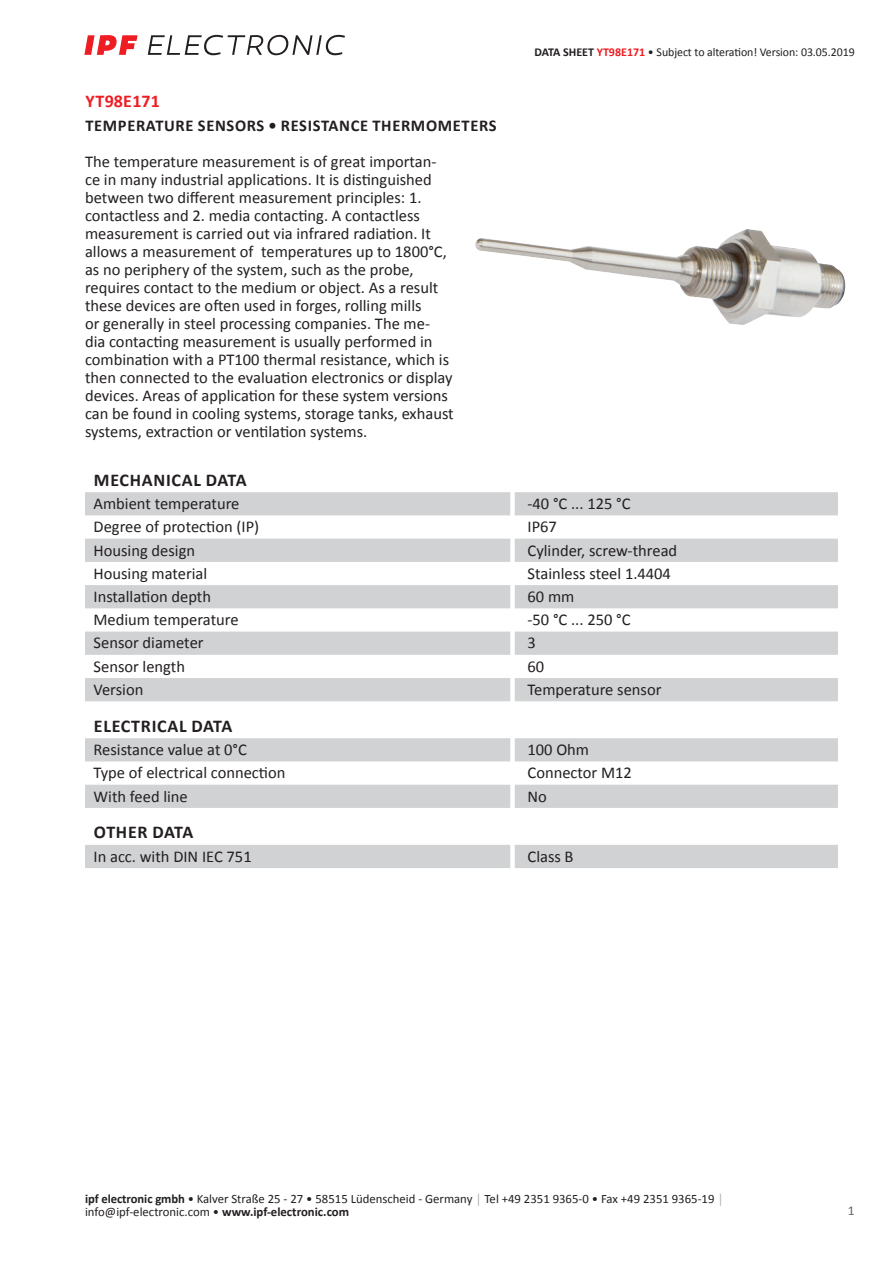
<style>
.page{position:relative;width:893px;height:1263px;background:#fff}
.page>*{position:absolute;margin:0;border:0;box-sizing:border-box;transform-origin:0 0}
.t1{font:700 18px "Calibri";letter-spacing:.04em;color:#231f20}
.t2{font:700 18px "Calibri";letter-spacing:.015em;color:#231f20}
.t3{font:700 18px "Calibri";letter-spacing:.02em;color:#ee1d23}
.t4{font:16.5px/18px "Calibri";color:#231f20}
.t5{font:700 16.5px "Calibri";letter-spacing:.04em;color:#231f20}
.t6{font:13.5px "Calibri";color:#636366}
.t7{font:12.75px/12.6px "Calibri";color:#231f20}
.t8{font:12px "Calibri";letter-spacing:-.005em;color:#231f20}
.s1{font-weight:700}
.s2{font-weight:700;color:#ee1d23}
.s3{color:#a8a9ad}
</style>
<div class="page">
<svg style="left:148px;top:35px;width:197px;height:20px"></svg>
<svg style="left:84px;top:35px;width:54px;height:20px"></svg>
<svg style="left:85px;top:492px;width:753px;height:209px;fill:#d1d2d4"></svg>
<svg style="left:85px;top:738px;width:753px;height:70px;fill:#d1d2d4"></svg>
<div style="left:85px;top:845px;width:753px;height:23px;background:#d1d2d4"></div>
<img style="left:475px;top:229px;width:371px;height:96px">
<p class="t8" style="left:535px;top:44px;width:322px"><span class="s1">DATA SHEET</span> <span class="s2">YT98E171</span> • Subject to alteration! Version: 03.05.2019</p>
<p class="t3" style="left:85px;top:88px;width:76px">YT98E171</p>
<p class="t5" style="left:85px;top:114px;width:413px">TEMPERATURE SENSORS • RESISTANCE THERMOMETERS</p>
<p class="t4" style="left:85px;top:152px;width:370px">The temperature measurement is of great importan&shy;ce in many industrial applications. It is distinguished between two different measurement principles: 1. contactless and 2. media contacting. A contactless measurement is carried out via infrared radiation. It allows a measurement of temperatures up to 1800°C, as no periphery of the system, such as the probe, requires contact to the medium or object. As a result these devices are often used in forges, rolling mills<br>or generally in steel processing companies. The me&shy;dia contacting measurement is usually performed in combination with a PT100 thermal resistance, which is then connected to the evaluation electronics or display devices. Areas of application for these system versions can be found in cooling systems, storage tanks, exhaust systems, extraction or ventilation systems.</p>
<p class="t1" style="left:94px;top:467px;width:154px">MECHANICAL DATA</p>
<p class="t4" style="left:94px;top:494px;width:147px">Ambient temperature</p>
<p class="t4" style="left:527px;top:494px;width:105px">-40 °C ... 125 °C</p>
<p class="t4" style="left:94px;top:517px;width:167px">Degree of protection (IP)</p>
<p class="t4" style="left:527px;top:517px;width:31px">IP67</p>
<p class="t4" style="left:94px;top:541px;width:103px">Housing design</p>
<p class="t4" style="left:527px;top:541px;width:151px">Cylinder, screw-thread</p>
<p class="t4" style="left:94px;top:564px;width:115px">Housing material</p>
<p class="t4" style="left:527px;top:564px;width:145px">Stainless steel 1.4404</p>
<p class="t4" style="left:94px;top:587px;width:119px">Installation depth</p>
<p class="t4" style="left:527px;top:587px;width:48px">60 mm</p>
<p class="t4" style="left:94px;top:610px;width:147px">Medium temperature</p>
<p class="t4" style="left:527px;top:610px;width:105px">-50 °C ... 250 °C</p>
<p class="t4" style="left:94px;top:633px;width:112px">Sensor diameter</p>
<p class="t4" style="left:527px;top:633px;width:10px">3</p>
<p class="t4" style="left:94px;top:657px;width:93px">Sensor length</p>
<p class="t4" style="left:527px;top:657px;width:18px">60</p>
<p class="t4" style="left:94px;top:680px;width:51px">Version</p>
<p class="t4" style="left:527px;top:680px;width:135px">Temperature sensor</p>
<p class="t1" style="left:94px;top:713px;width:140px">ELECTRICAL DATA</p>
<p class="t4" style="left:94px;top:740px;width:155px">Resistance value at 0°C</p>
<p class="t4" style="left:527px;top:740px;width:63px">100 Ohm</p>
<p class="t4" style="left:94px;top:763px;width:193px">Type of electrical connection</p>
<p class="t4" style="left:527px;top:763px;width:106px">Connector M12</p>
<p class="t4" style="left:94px;top:787px;width:96px">With feed line</p>
<p class="t4" style="left:527px;top:787px;width:21px">No</p>
<p class="t2" style="left:94px;top:820px;width:101px">OTHER DATA</p>
<p class="t4" style="left:94px;top:847px;width:160px">In acc. with DIN IEC 751</p>
<p class="t4" style="left:527px;top:847px;width:48px">Class B</p>
<p class="t7" style="left:85px;top:1192px;width:640px"><span class="s1">ipf electronic gmbh</span> • Kalver Straße 25 - 27 • 58515 Lüdenscheid - Germany <span class="s3">│</span> Tel +49 2351 9365-0 • Fax +49 2351 9365-19 <span class="s3">│ </span>info@ipf-electronic.com • <span class="s1">www.ipf-electronic.com</span></p>
<p class="t6" style="left:848px;top:1201px;width:8px">1</p>
</div>
